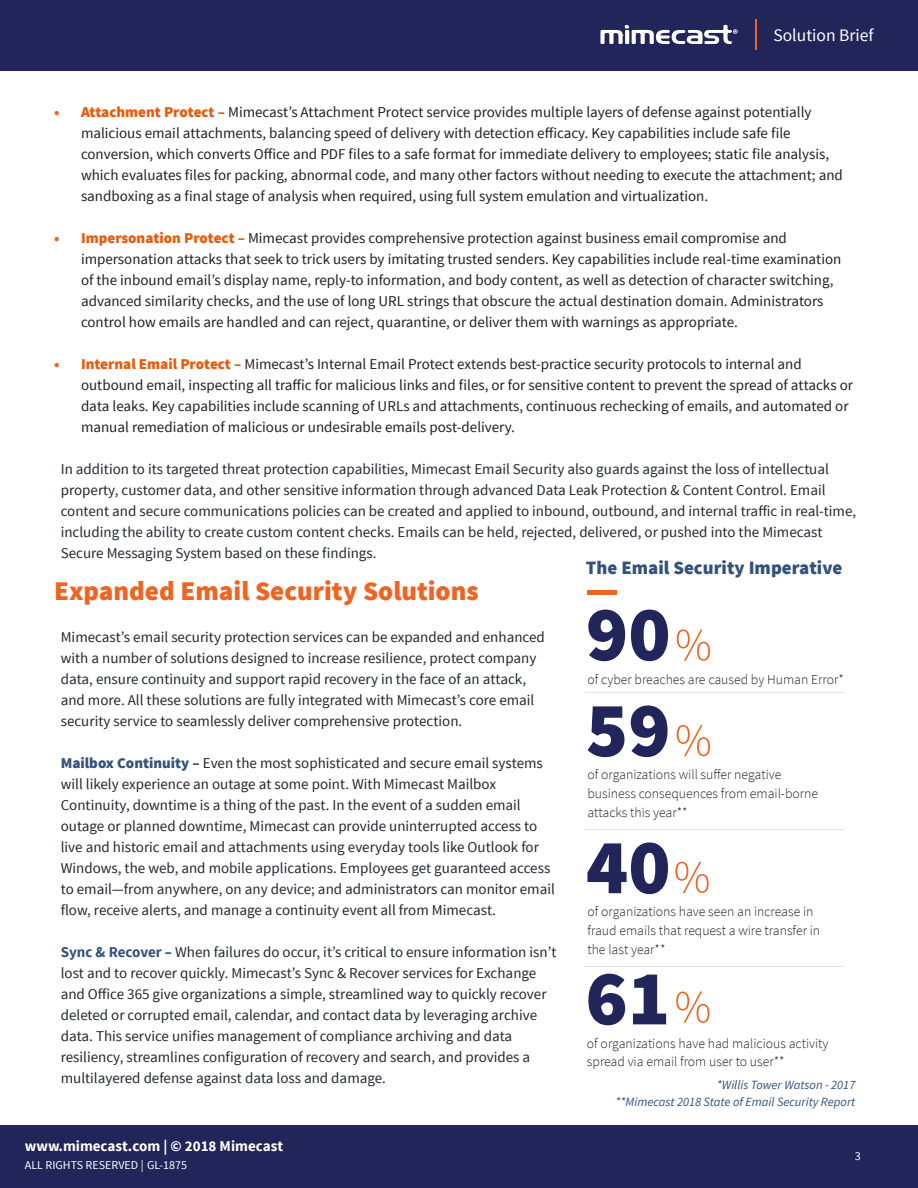
<style>
.page{position:relative;width:918px;height:1188px;background:#fff}
.page>*{position:absolute;margin:0;border:0;box-sizing:border-box;transform-origin:0 0}
.t1{font:900 78.45px "Source Sans Pro";color:#21255a}
.Headline_Copy_Primar{font:900 27px "Source Sans Pro";color:#ef6422}
.t2{font:900 18.9px "Source Sans Pro";color:#33527a}
.t3{font:17.55px "Source Sans Pro";color:#fff}
.Body_Copy{font:15px/21px "Source Sans Pro";color:#232730}
.t4{font:15px/21px "Source Sans Pro";color:#231f20}
.t5{font:700 15px "Source Sans Pro";color:#fff}
.t6{font:300 13.8px/18.9px "Source Sans Pro";color:#231f20}
.t7{font:italic 12.6px/17.9px "Source Sans Pro";color:#33527a;text-align:right}
.t8{font:12px "Source Sans Pro";color:#fff}
.s1{font-weight:900;color:#ef6422}
.s2{font-weight:900;color:#e85b0d}
.s3{font-weight:900;color:#33527a}
.s4{font-weight:700;color:#33527a}
</style>
<div class="page">
<div style="left:0;top:0;width:918px;height:71px;background:#21255a"></div>
<svg style="left:600px;top:25px;width:138px;height:19px"></svg>
<hr style="left:755px;top:19px;width:1px;height:31px;background:#ef6422">
<div style="left:0;top:1126px;width:918px;height:62px;background:#21255a"></div>
<hr style="left:587px;top:590px;width:30px;height:4px;background:#ef6422">
<svg style="left:676px;top:992px;width:33px;height:31px"></svg>
<svg style="left:677px;top:629px;width:33px;height:32px"></svg>
<svg style="left:677px;top:725px;width:33px;height:31px"></svg>
<svg style="left:675px;top:862px;width:34px;height:31px"></svg>
<hr style="left:586px;top:692px;width:258px;height:1px;background:#e1e2e2">
<hr style="left:586px;top:829px;width:258px;height:1px;background:#e1e2e2">
<hr style="left:586px;top:966px;width:258px;height:1px;background:#e1e2e2">
<p class="t3" style="left:773px;top:24px;width:102px">Solution Brief</p>
<p class="t4" style="left:81px;top:102px;width:763px;text-indent:-27px"><span class="s1">•</span> <span class="s2">Attachment Protect –</span> Mimecast’s Attachment Protect service provides multiple layers of defense against potentially malicious email attachments, balancing speed of delivery with detection efficacy. Key capabilities include safe file conversion, which converts Office and PDF files to a safe format for immediate delivery to employees; static file analysis, which evaluates files for packing, abnormal code, and many other factors without needing to execute the attachment; and sandboxing as a final stage of analysis when required, using full system emulation and virtualization.</p>
<p class="t4" style="left:81px;top:228px;width:762px;text-indent:-27px"><span class="s1">•</span> <span class="s2">Impersonation Protect –</span> Mimecast provides comprehensive protection against business email compromise and impersonation attacks that seek to trick users by imitating trusted senders. Key capabilities include real-time examination of the inbound email’s display name, reply-to information, and body content, as well as detection of character switching, advanced similarity checks, and the use of long URL strings that obscure the actual destination domain. Administrators control how emails are handled and can reject, quarantine, or deliver them with warnings as appropriate.</p>
<p class="t4" style="left:81px;top:354px;width:774px;text-indent:-27px"><span class="s1">•</span> <span class="s2">Internal Email Protect –</span> Mimecast’s Internal Email Protect extends best-practice security protocols to internal and outbound email, inspecting all traffic for malicious links and files, or for sensitive content to prevent the spread of attacks or data leaks. Key capabilities include scanning of URLs and attachments, continuous rechecking of emails, and automated or manual remediation of malicious or undesirable emails post-delivery.</p>
<p class="Body_Copy" style="left:61px;top:459px;width:797px">In addition to its targeted threat protection capabilities, Mimecast Email Security also guards against the loss of intellectual property, customer data, and other sensitive information through advanced Data Leak Protection &amp; Content Control. Email content and secure communications policies can be created and applied to inbound, outbound, and internal traffic in real-time, including the ability to create custom content checks. Emails can be held, rejected, delivered, or pushed into the Mimecast Secure Messaging System based on these findings.</p>
<p class="Headline_Copy_Primar" style="left:54px;top:573px;width:426px">Expanded Email Security Solutions</p>
<p class="Body_Copy" style="left:61px;top:627px;width:486px">Mimecast’s email security protection services can be expanded and enhanced with a number of solutions designed to increase resilience, protect company data, ensure continuity and support rapid recovery in the face of an attack, and more. All these solutions are fully integrated with Mimecast’s core email security service to seamlessly deliver comprehensive protection.</p>
<p class="Body_Copy" style="left:61px;top:753px;width:496px"><span class="s3">Mailbox Continuity –</span> Even the most sophisticated and secure email systems will likely experience an outage at some point. With Mimecast Mailbox Continuity, downtime is a thing of the past. In the event of a sudden email outage or planned downtime, Mimecast can provide uninterrupted access to live and historic email and attachments using everyday tools like Outlook for Windows, the web, and mobile applications. Employees get guaranteed access to email—from anywhere, on any device; and administrators can monitor email flow, receive alerts, and manage a continuity event all from Mimecast.</p>
<p class="Body_Copy" style="left:61px;top:942px;width:497px"><span class="s4">Sync &amp; Recover –</span> When failures do occur, it’s critical to ensure information isn’t lost and to recover quickly. Mimecast’s Sync &amp; Recover services for Exchange and Office 365 give organizations a simple, streamlined way to quickly recover deleted or corrupted email, calendar, and contact data by leveraging archive data. This service unifies management of compliance archiving and data resiliency, streamlines configuration of recovery and search, and provides a multilayered defense against data loss and damage.</p>
<p class="t2" style="left:586px;top:556px;width:258px">The Email Security Imperative</p>
<p class="t1" style="left:586px;top:583px;width:86px">90</p>
<p class="t6" style="left:587px;top:670px;width:258px">of cyber breaches are caused by Human Error*</p>
<p class="t1" style="left:586px;top:679px;width:86px">59</p>
<p class="t6" style="left:587px;top:765px;width:232px">of organizations will suffer negative business consequences from email-borne attacks this year**</p>
<p class="t1" style="left:586px;top:816px;width:86px">40</p>
<p class="t6" style="left:587px;top:902px;width:234px">of organizations have seen an increase in fraud emails that request a wire transfer in the last year**</p>
<p class="t1" style="left:585px;top:947px;width:86px">61</p>
<p class="t6" style="left:587px;top:1034px;width:243px">of organizations have had malicious activity spread via email from user to user**</p>
<p class="t7" style="left:615px;top:1075px;width:241px">*Willis Tower Watson - 2017<br>**Mimecast 2018 State of Email Security Report</p>
<p class="t5" style="left:25px;top:1136px;width:260px">www.mimecast.com | © 2018 Mimecast</p>
<p class="t8" style="left:25px;top:1158px;width:164px">ALL RIGHTS RESERVED | GL-1875</p>
<p class="t8" style="left:855px;top:1149px;width:7px">3</p>
</div>
